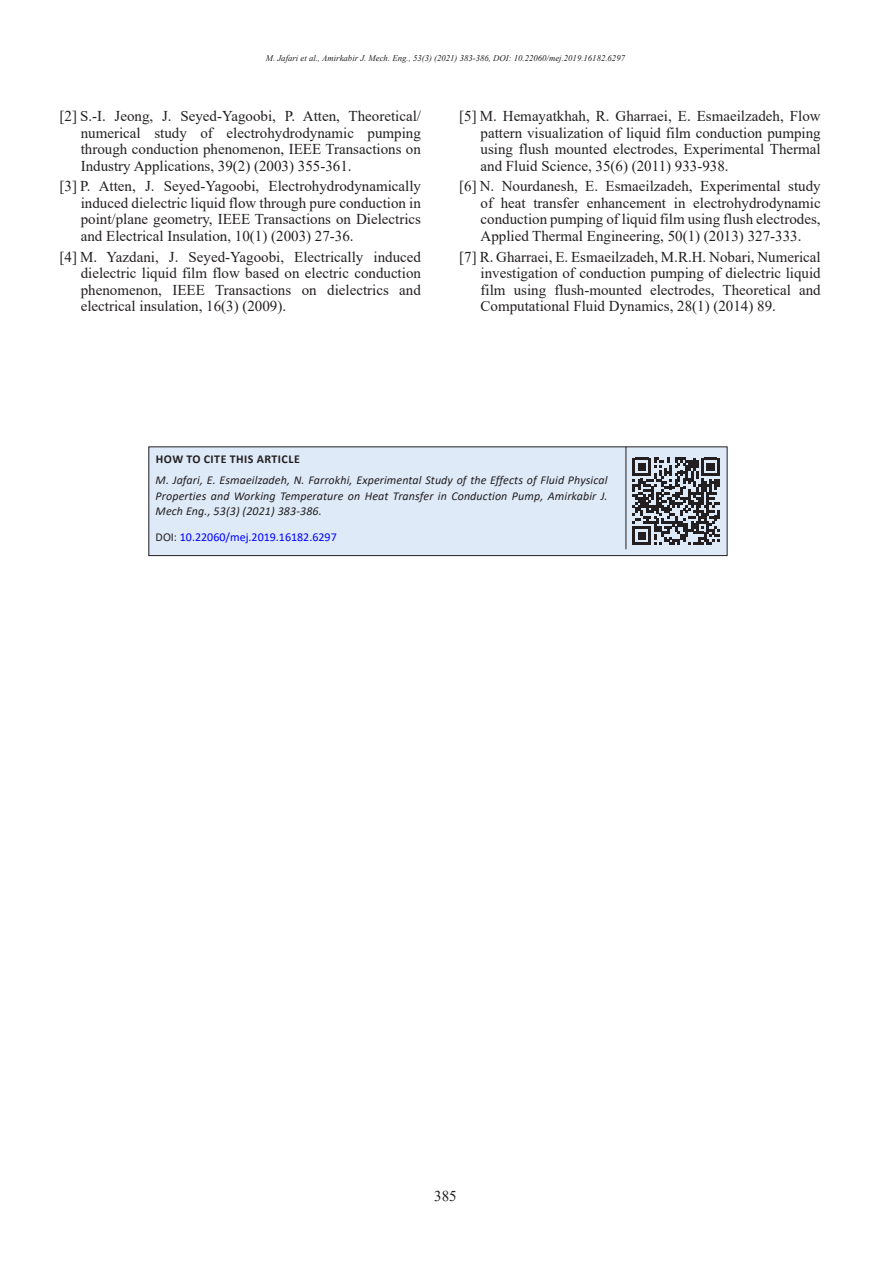
<style>
.page{position:relative;width:893px;height:1263px;background:#fff}
.page>*{position:absolute;margin:0;border:0;box-sizing:border-box;transform-origin:0 0}
.t1{font:15px/16.5px "Times New Roman";color:#231f20;text-align:justify}
.t2{font:italic 12px/16.5px "Calibri";letter-spacing:.01em;color:#231f20}
.t3{font:12px "Calibri";color:#00f}
.t4{font:700 12px "Calibri";letter-spacing:.04em;color:#231f20}
.t5{font:italic 8.7px "Times New Roman";color:#231f20}
.s1{color:#231f20}
</style>
<div class="page">
<div style="left:149px;top:447px;width:578px;height:109px;background:#deeaf7"></div>
<div style="left:148px;top:446px;width:580px;height:110px;border:1px solid #231f20"></div>
<hr style="left:625px;top:447px;width:1px;height:102px;background:#231f20">
<svg style="left:632px;top:458px;width:88px;height:87px"></svg>
<p class="t5" style="left:266px;top:52px;width:361px">M. Jafari et al., Amirkabir J. Mech. Eng., 53(3) (2021) 383-386, DOI: 10.22060/mej.2019.16182.6297</p>
<p class="t1" style="left:81px;top:107px;width:342px;text-indent:-21px">[2] S.-I. Jeong, J. Seyed-Yagoobi, P. Atten, Theoretical/ numerical study of electrohydrodynamic pumping through conduction phenomenon, IEEE Transactions on Industry Applications, 39(2) (2003) 355-361.</p>
<p class="t1" style="left:81px;top:178px;width:342px;text-indent:-21px">[3] P. Atten, J. Seyed-Yagoobi, Electrohydrodynamically induced dielectric liquid flow through pure conduction in point/plane geometry, IEEE Transactions on Dielectrics and Electrical Insulation, 10(1) (2003) 27-36.</p>
<p class="t1" style="left:81px;top:248px;width:342px;text-indent:-21px">[4] M. Yazdani, J. Seyed-Yagoobi, Electrically induced dielectric liquid film flow based on electric conduction phenomenon, IEEE Transactions on dielectrics and electrical insulation, 16(3) (2009).</p>
<p class="t1" style="left:480px;top:107px;width:342px;text-indent:-21px">[5] M. Hemayatkhah, R. Gharraei, E. Esmaeilzadeh, Flow pattern visualization of liquid film conduction pumping using flush mounted electrodes, Experimental Thermal and Fluid Science, 35(6) (2011) 933-938.</p>
<p class="t1" style="left:480px;top:178px;width:342px;text-indent:-21px">[6] N. Nourdanesh, E. Esmaeilzadeh, Experimental study of heat transfer enhancement in electrohydrodynamic conduction pumping of liquid film using flush electrodes, Applied Thermal Engineering, 50(1) (2013) 327-333.</p>
<p class="t1" style="left:480px;top:248px;width:342px;text-indent:-21px">[7] R. Gharraei, E. Esmaeilzadeh, M.R.H. Nobari, Numerical investigation of conduction pumping of dielectric liquid film using flush-mounted electrodes, Theoretical and Computational Fluid Dynamics, 28(1) (2014) 89.</p>
<p class="t4" style="left:156px;top:450px;width:145px">HOW TO CITE THIS ARTICLE</p>
<p class="t2" style="left:156px;top:471px;width:453px">M. Jafari, E. Esmaeilzadeh, N. Farrokhi, Experimental Study of the Effects of Fluid Physical<br>Properties and Working Temperature on Heat Transfer in Conduction Pump, Amirkabir J.</p>
<p class="t2" style="left:156px;top:502px;width:168px">Mech Eng., 53(3) (2021) 383-386.</p>
<p class="t3" style="left:156px;top:529px;width:183px"><span class="s1">DOI:</span> 10.22060/mej.2019.16182.6297</p>
<p class="t1" style="left:434px;top:1187px;width:24px">385</p>
</div>
